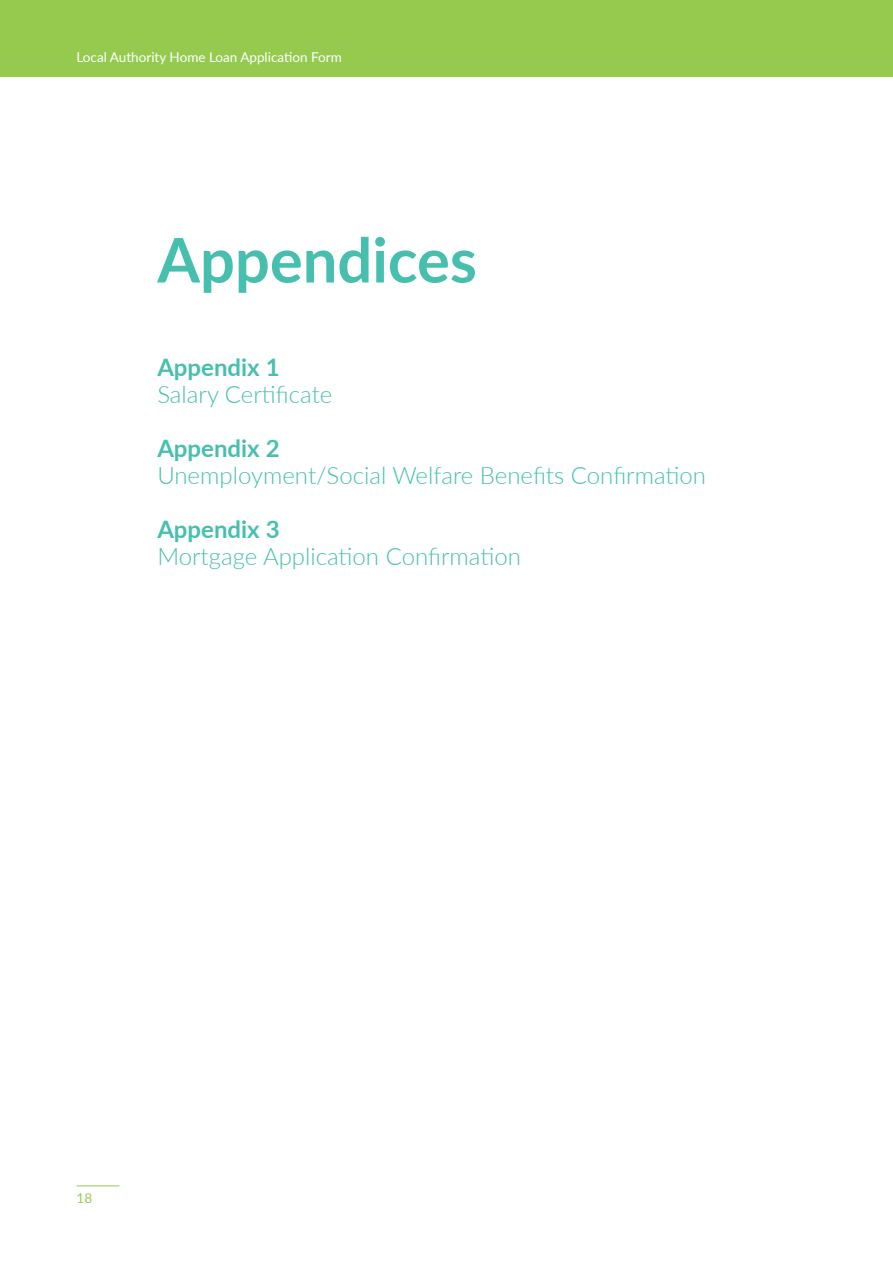
<style>
.page{position:relative;width:893px;height:1263px;background:#fff}
.page>*{position:absolute;margin:0;border:0;box-sizing:border-box;transform-origin:0 0}
.HA_AR19_Body_NEW{font:700 61.5px "Lato";color:#47bfaf}
.HA_AR19_Body_NEW-2{font:300 24px/27px "Lato";color:#47bfaf}
.HA_AR19_Body_NEW-3{font:700 24px "Lato";color:#47bfaf}
.t1{font:13.5px "Lato";color:#fff}
.t2{font:13.5px "Lato";color:#96ca4f}
.s1{font-weight:700}
</style>
<div class="page">
<div style="left:0;top:0;width:893px;height:77px;background:#96ca4f"></div>
<hr style="left:77px;top:1185px;width:42px;height:1px;background:#96ca4f">
<p class="t1" style="left:77px;top:47px;width:267px">Local Authority Home Loan Application Form</p>
<p class="HA_AR19_Body_NEW" style="left:157px;top:215px;width:321px">Appendices</p>
<p class="HA_AR19_Body_NEW-2" style="left:157px;top:353px;width:177px"><span class="s1">Appendix 1<br></span>Salary Certificate</p>
<p class="HA_AR19_Body_NEW-3" style="left:157px;top:431px;width:124px">Appendix 2</p>
<p class="HA_AR19_Body_NEW-2" style="left:157px;top:461px;width:550px">Unemployment/Social Welfare Benefits Confirmation</p>
<p class="HA_AR19_Body_NEW-3" style="left:157px;top:512px;width:124px">Appendix 3</p>
<p class="HA_AR19_Body_NEW-2" style="left:157px;top:542px;width:365px">Mortgage Application Confirmation</p>
<p class="t2" style="left:77px;top:1189px;width:17px">18</p>
</div>
